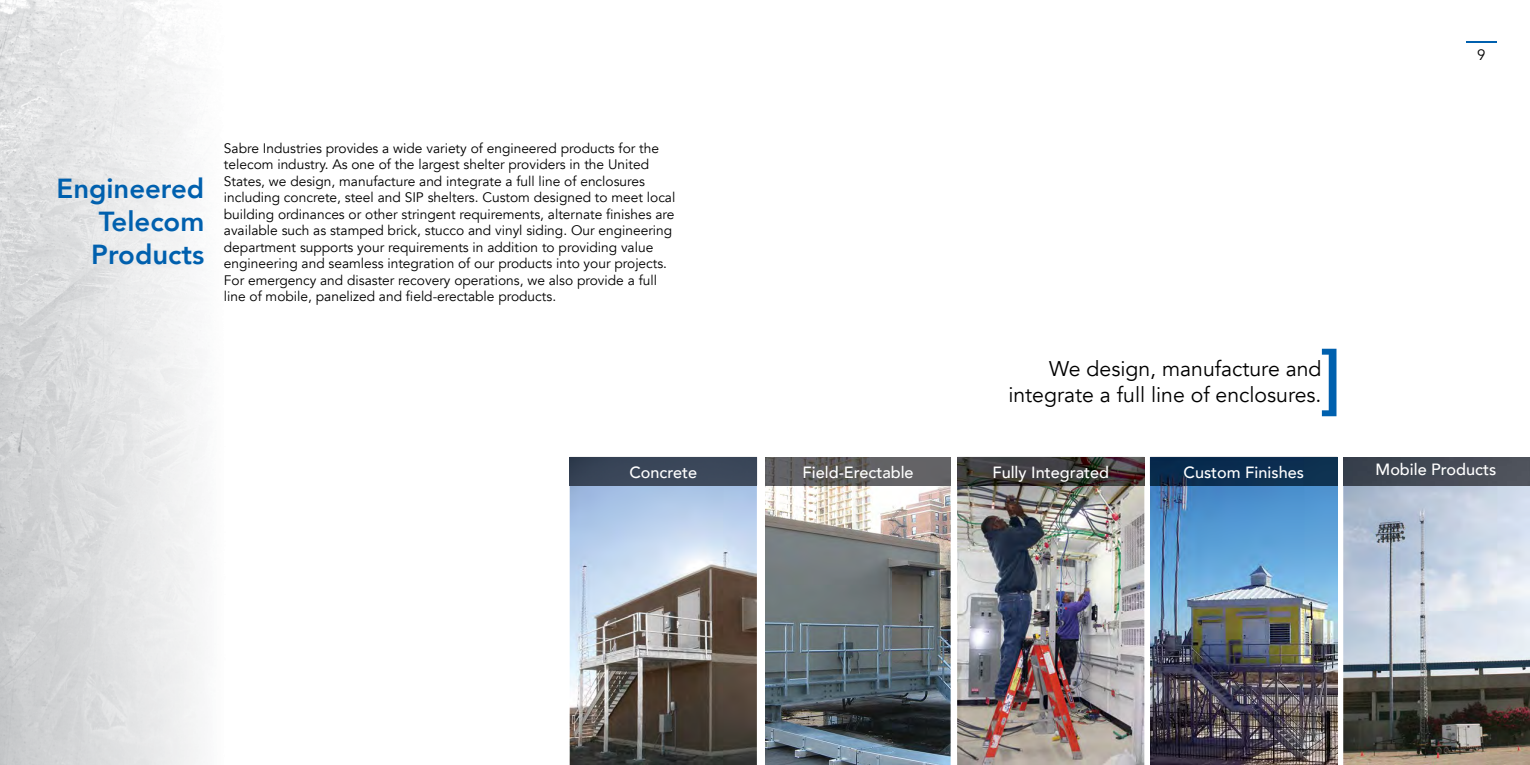
<style>
.page{position:relative;width:1530px;height:765px;background:#fff}
.page>*{position:absolute;margin:0;border:0;box-sizing:border-box;transform-origin:0 0}
.t1{font:800 27.5px/33px "Avenir";color:#0060ae;text-align:justify}
.t2{font:21.25px/25.5px "Avenir";color:#000;text-align:right}
.t3{font:500 16.25px "Avenir";color:#fff}
.t4{font:15px "Avenir";color:#000}
.t5{font:13.75px/16.5px "Avenir";color:#000}
</style>
<div class="page">
<img style="left:765px;top:457px;width:186px;height:308px">
<img style="left:0;top:0;width:202px;height:765px">
<img style="left:1150px;top:485px;width:187px;height:280px">
<img style="left:957px;top:485px;width:187px;height:280px">
<img style="left:570px;top:485px;width:187px;height:280px">
<div style="left:570px;top:457px;width:187px;height:28px;background:#3a4659"></div>
<div style="left:1150px;top:457px;width:187px;height:28px;background:#0c2d50"></div>
<img style="left:1343px;top:485px;width:187px;height:280px">
<img style="left:765px;top:457px;width:185px;height:28px">
<img style="left:957px;top:457px;width:187px;height:28px">
<img style="left:1343px;top:457px;width:187px;height:28px">
<svg style="left:1322px;top:349px;width:15px;height:67px"></svg>
<hr style="left:1466px;top:42px;width:31px;height:1px;background:#0060ae">
<p class="t4" style="left:1477px;top:46px;width:10px">9</p>
<h1 class="t1" style="left:91px;top:172px;width:115px;text-indent:-35px">Engineered Telecom Products</h1>
<p class="t5" style="left:224px;top:140px;width:453px">Sabre Industries provides a wide variety of engineered products for the telecom industry. As one of the largest shelter providers in the United States, we design, manufacture and integrate a full line of enclosures including concrete, steel and SIP shelters. Custom designed to meet local building ordinances or other stringent requirements, alternate finishes are available such as stamped brick, stucco and vinyl siding. Our engineering department supports your requirements in addition to providing value engineering and seamless integration of our products into your projects.<br>For emergency and disaster recovery operations, we also provide a full line of mobile, panelized and field-erectable products.</p>
<h2 class="t2" style="left:1008px;top:357px;width:315px">We design, manufacture and integrate a full line of enclosures.</h2>
<p class="t3" style="left:629px;top:458px;width:69px">Concrete</p>
<p class="t3" style="left:803px;top:458px;width:113px">Field-Erectable</p>
<p class="t3" style="left:992px;top:458px;width:118px">Fully Integrated</p>
<p class="t3" style="left:1184px;top:458px;width:122px">Custom Finishes</p>
<p class="t3" style="left:1376px;top:455px;width:122px">Mobile Products</p>
</div>
